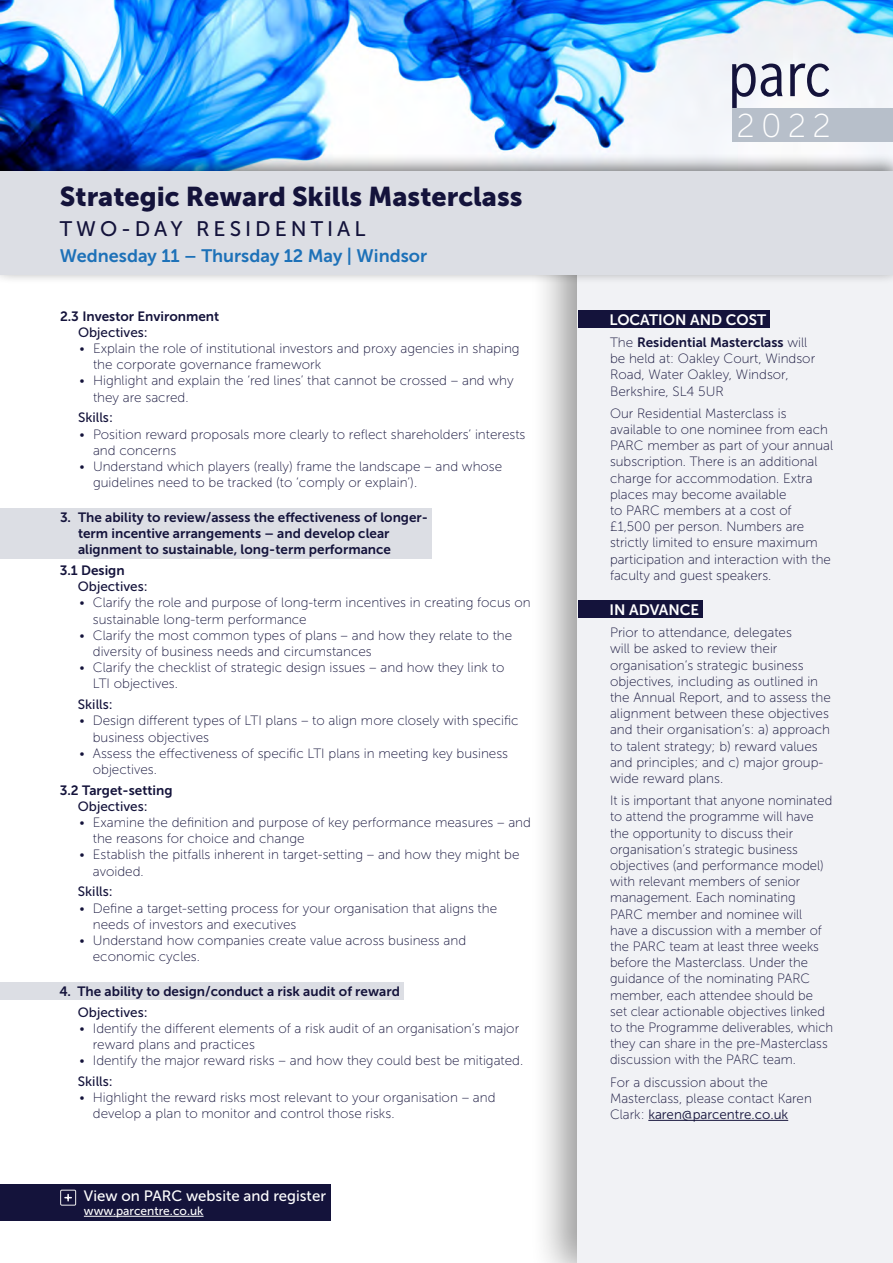
<style>
.page{position:relative;width:893px;height:1263px;background:#fff}
.page>*{position:absolute;margin:0;border:0;box-sizing:border-box;transform-origin:0 0}
.t1{font:33px "Museo Sans 100";color:#fff}
.t2{font:27px "Museo Sans 900";color:#14133b}
.t3{font:21px "Museo Sans 500";letter-spacing:.19em;color:#14133b}
.t4{font:18px "Museo Sans 700";color:#1d71b8}
.t5{font:15px "Museo Sans 500";color:#fff}
.t6{font:15px "Museo Sans 700";color:#fff}
.t7{font:13.5px/16.2px "Museo Sans 100";color:#14133b}
.t8{font:13.5px/16.2px "Museo Sans 700";color:#14133b}
.t9{font:13.5px "Museo Sans 500";color:#14133b}
.t10{font:13.5px "Museo Sans 300";color:#14133b}
.t11{font:12px "Museo Sans 500";color:#fff}
.s1{font-family:"Museo Sans 100"}
</style>
<div class="page">
<div style="left:530px;top:203px;width:363px;height:1060px;background:#000;opacity:.4"></div>
<div style="left:578px;top:237px;width:315px;height:1026px;background:#f1f2f5"></div>
<img style="left:0;top:0;width:893px;height:153px">
<div style="left:0;top:153px;width:893px;height:132px;background:#000;opacity:.5"></div>
<div style="left:0;top:171px;width:893px;height:103px;background:#dcdee4"></div>
<svg style="left:732px;top:64px;width:51px;height:44px"></svg>
<svg style="left:790px;top:64px;width:39px;height:33px"></svg>
<div style="left:732px;top:108px;width:161px;height:33px;background:#b7bfca"></div>
<div style="left:0;top:508px;width:431px;height:50px;background:#dcdee4"></div>
<div style="left:0;top:982px;width:403px;height:18px;background:#dcdee4"></div>
<hr style="left:648px;top:1120px;width:140px;height:1px;background:#14133b">
<div style="left:578px;top:311px;width:191px;height:17px;background:#14133b"></div>
<div style="left:578px;top:601px;width:124px;height:17px;background:#14133b"></div>
<div style="left:0;top:1185px;width:330px;height:36px;background:#14133b"></div>
<hr style="left:84px;top:1216px;width:120px;height:1px;background:#fff">
<div style="left:60px;top:1190px;width:16px;height:15px;border:1px solid #ededed"></div>
<svg style="left:65px;top:1194px;width:6px;height:7px"></svg>
<h2 class="t2" style="left:60px;top:182px;width:464px">Strategic Reward Skills Masterclass</h2>
<h3 class="t3" style="left:60px;top:217px;width:307px">TWO-DAY RESIDENTIAL</h3>
<h3 class="t4" style="left:60px;top:246px;width:369px">Wednesday 11 – Thursday 12 May | Windsor</h3>
<p class="t8" style="left:60px;top:308px;width:161px">2.3 Investor Environment</p>
<p class="t9" style="left:78px;top:325px;width:71px">Objectives:</p>
<p class="t7" style="left:93px;top:340px;width:428px;text-indent:-13px">• Explain the role of institutional investors and proxy agencies in shaping the corporate governance framework</p>
<p class="t7" style="left:93px;top:373px;width:422px;text-indent:-14px">• Highlight and explain the ‘red lines’ that cannot be crossed – and why they are sacred.</p>
<p class="t9" style="left:78px;top:410px;width:36px">Skills:</p>
<p class="t7" style="left:93px;top:426px;width:434px;text-indent:-14px">• Position reward proposals more clearly to reflect shareholders’ interests and concerns</p>
<p class="t7" style="left:93px;top:458px;width:411px;text-indent:-13px">• Understand which players (really) frame the landscape – and whose guidelines need to be tracked (to ‘comply or explain’).</p>
<p class="t8" style="left:78px;top:509px;width:352px;text-indent:-18px">3. The ability to review/assess the effectiveness of longer&shy;term incentive arrangements – and develop clear alignment to sustainable, long-term performance</p>
<p class="t8" style="left:60px;top:562px;width:66px">3.1 Design</p>
<p class="t9" style="left:78px;top:579px;width:71px">Objectives:</p>
<p class="t7" style="left:93px;top:595px;width:439px;text-indent:-14px">• Clarify the role and purpose of long-term incentives in creating focus on sustainable long-term performance</p>
<p class="t7" style="left:93px;top:627px;width:421px;text-indent:-13px">• Clarify the most common types of plans – and how they relate to the diversity of business needs and circumstances</p>
<p class="t7" style="left:93px;top:660px;width:413px;text-indent:-14px">• Clarify the checklist of strategic design issues – and how they link to<br>LTI objectives.</p>
<p class="t9" style="left:78px;top:697px;width:36px">Skills:</p>
<p class="t7" style="left:93px;top:713px;width:427px;text-indent:-13px">• Design different types of LTI plans – to align more closely with specific business objectives</p>
<p class="t7" style="left:93px;top:745px;width:417px;text-indent:-14px">• Assess the effectiveness of specific LTI plans in meeting key business objectives.</p>
<p class="t8" style="left:60px;top:782px;width:114px">3.2 Target-setting</p>
<p class="t9" style="left:78px;top:799px;width:71px">Objectives:</p>
<p class="t7" style="left:93px;top:814px;width:440px;text-indent:-13px">• Examine the definition and purpose of key performance measures – and the reasons for choice and change</p>
<p class="t7" style="left:93px;top:847px;width:428px;text-indent:-14px">• Establish the pitfalls inherent in target-setting – and how they might be avoided.</p>
<p class="t9" style="left:78px;top:884px;width:36px">Skills:</p>
<p class="t7" style="left:93px;top:900px;width:406px;text-indent:-13px">• Define a target-setting process for your organisation that aligns the needs of investors and executives</p>
<p class="t7" style="left:93px;top:932px;width:375px;text-indent:-13px">• Understand how companies create value across business and economic cycles.</p>
<p class="t8" style="left:59px;top:983px;width:342px">4. The ability to design/conduct a risk audit of reward</p>
<p class="t9" style="left:78px;top:1004px;width:71px">Objectives:</p>
<p class="t7" style="left:93px;top:1020px;width:428px;text-indent:-14px">• Identify the different elements of a risk audit of an organisation’s major reward plans and practices</p>
<p class="t7" style="left:79px;top:1052px;width:445px">• Identify the major reward risks – and how they could best be mitigated.</p>
<p class="t9" style="left:78px;top:1074px;width:36px">Skills:</p>
<p class="t7" style="left:93px;top:1089px;width:404px;text-indent:-14px">• Highlight the reward risks most relevant to your organisation – and develop a plan to monitor and control those risks.</p>
<p class="t5" style="left:84px;top:1187px;width:244px">View on PARC website and register</p>
<p class="t11" style="left:84px;top:1204px;width:121px">www.parcentre.co.uk</p>
<h1 class="t1" style="left:736px;top:108px;width:96px">2022</h1>
<p class="t6" style="left:609px;top:311px;width:158px">LOCATION AND COST</p>
<p class="t8" style="left:610px;top:334px;width:199px"><span class="s1">The</span> Residential Masterclass <span class="s1">will</span></p>
<p class="t7" style="left:610px;top:351px;width:207px">be held at: Oakley Court, Windsor<br>Road, Water Oakley, Windsor,<br>Berkshire, SL4 5UR</p>
<p class="t7" style="left:610px;top:405px;width:225px">Our Residential Masterclass is available to one nominee from each<br>PARC member as part of your annual subscription. There is an additional charge for accommodation. Extra places may become available<br>to PARC members at a cost of £1,500 per person. Numbers are strictly limited to ensure maximum participation and interaction with the faculty and guest speakers.</p>
<p class="t6" style="left:609px;top:601px;width:91px">IN ADVANCE</p>
<p class="t7" style="left:610px;top:624px;width:222px">Prior to attendance, delegates<br>will be asked to review their organisation’s strategic business objectives, including as outlined in the Annual Report, and to assess the alignment between these objectives and their organisation’s: a) approach to talent strategy; b) reward values and principles; and c) major group&shy;wide reward plans.</p>
<p class="t7" style="left:610px;top:792px;width:225px">It is important that anyone nominated to attend the programme will have the opportunity to discuss their organisation’s strategic business objectives (and performance model) with relevant members of senior management. Each nominating<br>PARC member and nominee will have a discussion with a member of the PARC team at least three weeks before the Masterclass. Under the guidance of the nominating PARC member, each attendee should be set clear actionable objectives linked to the Programme deliverables, which they can share in the pre-Masterclass discussion with the PARC team.</p>
<p class="t7" style="left:610px;top:1074px;width:203px">For a discussion about the<br>Masterclass, please contact Karen</p>
<p class="t10" style="left:610px;top:1107px;width:180px"><span class="s1">Clark:</span> karen@parcentre.co.uk</p>
</div>
